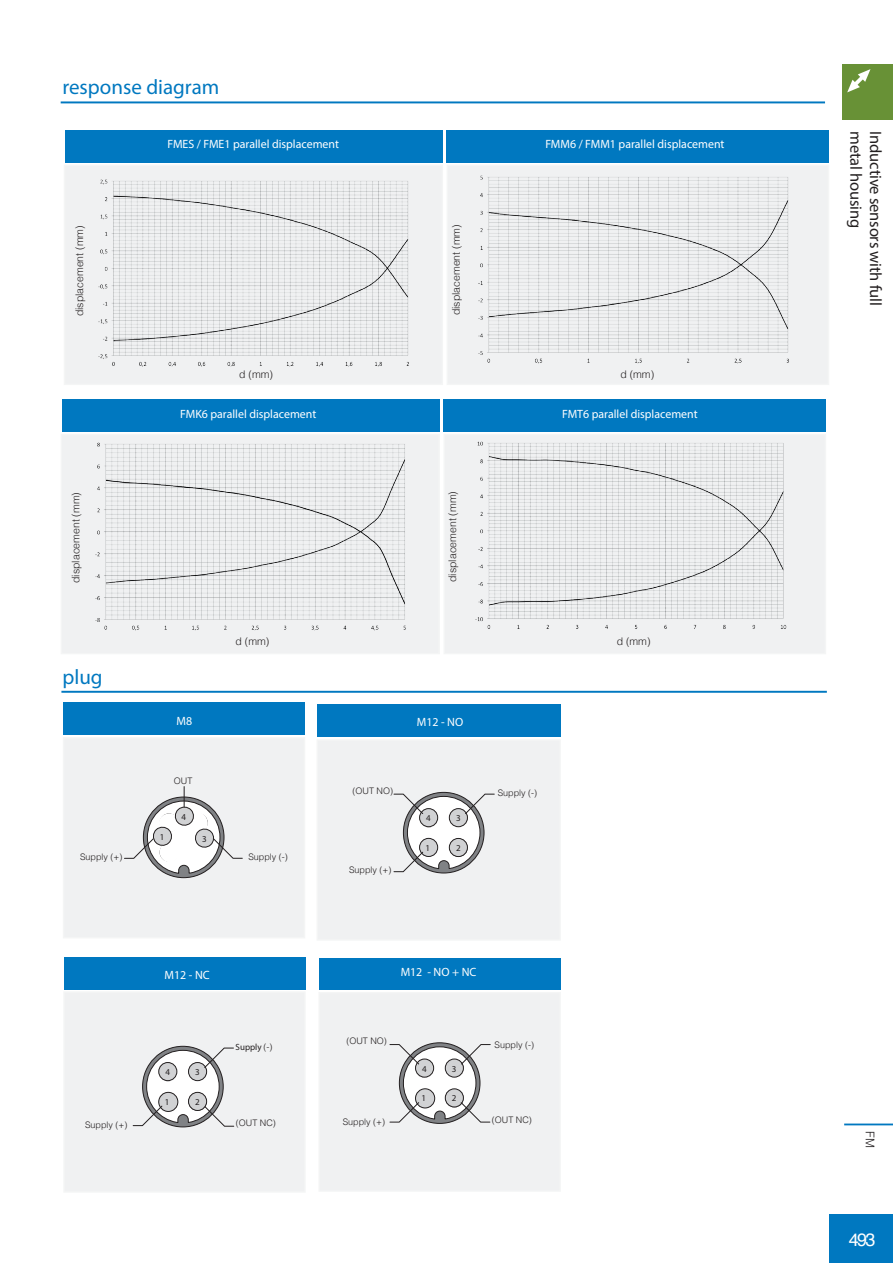
<style>
.page{position:relative;width:893px;height:1263px;background:#fff}
.page>*{position:absolute;margin:0;border:0;box-sizing:border-box;transform-origin:0 0}
.t1{font:21px "Myriad Pro";color:#0078c0}
.t2{font:18px "Helvetica";color:#fff}
.t3{font:16.5px "Myriad Pro";letter-spacing:-.01em;color:#231f20}
.t4{font:12px "Myriad Pro";color:#fff}
.t5{font:300 12px "Helvetica";color:#231f20}
.t6{font:700 11.55px "Helvetica";color:#231f20}
.t7{font:300 10.5px "Helvetica";color:#231f20}
.t8{font:300 9px "Helvetica";color:#231f20}
.t9{font:9px "Myriad Pro";color:#231f20}
.s1{font-family:"Helvetica";font-weight:300}
</style>
<div class="page">
<div style="left:446px;top:130px;width:383px;height:32px;background:#0078c0"></div>
<div style="left:447px;top:165px;width:382px;height:220px;background:#f0f1f2"></div>
<div style="left:65px;top:130px;width:378px;height:32px;background:#0078c0"></div>
<div style="left:64px;top:165px;width:379px;height:220px;background:#f0f1f2"></div>
<div style="left:63px;top:703px;width:242px;height:32px;background:#0078c0"></div>
<div style="left:63px;top:737px;width:242px;height:201px;background:#f0f1f2"></div>
<hr style="left:61px;top:691px;width:766px;height:2px;background:#0078c0">
<img style="left:98px;top:179px;width:311px;height:188px">
<div style="left:317px;top:705px;width:244px;height:32px;background:#0078c0"></div>
<div style="left:317px;top:739px;width:244px;height:202px;background:#f0f1f2"></div>
<div style="left:64px;top:958px;width:242px;height:32px;background:#0078c0"></div>
<div style="left:63px;top:991px;width:243px;height:201px;background:#f0f1f2"></div>
<svg style="left:393px;top:794px;width:102px;height:78px"></svg>
<svg style="left:133px;top:1047px;width:101px;height:80px"></svg>
<div style="left:319px;top:958px;width:242px;height:32px;background:#0078c0"></div>
<div style="left:318px;top:992px;width:243px;height:200px;background:#f0f1f2"></div>
<svg style="left:389px;top:1044px;width:102px;height:78px"></svg>
<img style="left:478px;top:175px;width:311px;height:189px">
<div style="left:443px;top:399px;width:383px;height:33px;background:#0078c0"></div>
<div style="left:443px;top:434px;width:383px;height:220px;background:#f0f1f2"></div>
<div style="left:62px;top:399px;width:378px;height:33px;background:#0078c0"></div>
<div style="left:61px;top:434px;width:379px;height:220px;background:#f0f1f2"></div>
<img style="left:95px;top:442px;width:311px;height:189px">
<img style="left:475px;top:441px;width:312px;height:188px">
<hr style="left:61px;top:101px;width:764px;height:2px;background:#0078c0">
<div style="left:842px;top:64px;width:51px;height:55px;background:#689136"></div>
<svg style="left:847px;top:69px;width:23px;height:23px"></svg>
<div style="left:829px;top:1214px;width:64px;height:49px;background:#0078c0"></div>
<hr style="left:844px;top:1123px;width:49px;height:2px;background:#0078c0">
<svg style="left:124px;top:786px;width:119px;height:88px"></svg>
<h1 class="t1" style="left:62px;top:74px;width:158px">response diagram</h1>
<p class="t7" style="left:73px;top:316px;width:93px;rotate:-90deg">displacement (mm)</p>
<p class="t7" style="left:69px;top:583px;width:93px;rotate:-90deg">displacement (mm)</p>
<h1 class="t1" style="left:62px;top:664px;width:42px">plug</h1>
<p class="t4" style="left:168px;top:137px;width:173px">FMES / FME1 parallel displacement</p>
<p class="t4" style="left:545px;top:137px;width:181px">FMM6 / FMM1 parallel displacement</p>
<p class="t7" style="left:239px;top:368px;width:35px">d (mm)</p>
<p class="t7" style="left:450px;top:315px;width:93px;rotate:-90deg">displacement (mm)</p>
<p class="t7" style="left:620px;top:368px;width:35px">d (mm)</p>
<p class="t4" style="left:180px;top:406px;width:138px">FMK6 parallel displacement</p>
<p class="t4" style="left:562px;top:407px;width:137px">FMT6 parallel displacement</p>
<p class="t4" style="left:176px;top:713px;width:17px">M8</p>
<p class="t8" style="left:174px;top:775px;width:20px">OUT</p>
<p class="t7" style="left:236px;top:635px;width:35px">d (mm)</p>
<p class="t7" style="left:446px;top:582px;width:93px;rotate:-90deg">displacement (mm)</p>
<p class="t8" style="left:353px;top:785px;width:42px">(OUT NO)</p>
<p class="t4" style="left:417px;top:714px;width:48px">M12 - NO</p>
<p class="t8" style="left:498px;top:787px;width:41px">Supply (-)</p>
<p class="t7" style="left:617px;top:635px;width:35px">d (mm)</p>
<p class="t8" style="left:80px;top:851px;width:44px">Supply (+)</p>
<p class="t8" style="left:248px;top:851px;width:41px">Supply (-)</p>
<p class="t6" style="left:425px;top:808px;width:8px">4</p>
<p class="t6" style="left:456px;top:808px;width:8px">3</p>
<p class="t6" style="left:426px;top:838px;width:8px">1</p>
<p class="t6" style="left:456px;top:838px;width:8px">2</p>
<p class="t9" style="left:426px;top:813px;width:6px">4</p>
<p class="t9" style="left:426px;top:842px;width:6px">1</p>
<p class="t8" style="left:349px;top:864px;width:44px">Supply (+)</p>
<p class="t4" style="left:165px;top:967px;width:47px">M12 - NC</p>
<p class="t4" style="left:401px;top:965px;width:77px">M12 - NO + NC</p>
<p class="t9" style="left:236px;top:1041px;width:38px">Supply <span class="s1">(-)</span></p>
<p class="t8" style="left:346px;top:1035px;width:42px">(OUT NO)</p>
<p class="t8" style="left:495px;top:1039px;width:41px">Supply (-)</p>
<p class="t6" style="left:165px;top:1062px;width:8px">4</p>
<p class="t6" style="left:195px;top:1062px;width:8px">3</p>
<p class="t6" style="left:166px;top:1092px;width:8px">1</p>
<p class="t6" style="left:195px;top:1092px;width:8px">2</p>
<p class="t9" style="left:165px;top:1066px;width:6px">4</p>
<p class="t9" style="left:165px;top:1096px;width:6px">1</p>
<p class="t6" style="left:421px;top:1059px;width:8px">4</p>
<p class="t6" style="left:452px;top:1059px;width:8px">3</p>
<p class="t6" style="left:422px;top:1089px;width:8px">1</p>
<p class="t6" style="left:452px;top:1088px;width:8px">2</p>
<p class="t9" style="left:422px;top:1063px;width:6px">4</p>
<p class="t9" style="left:422px;top:1093px;width:6px">1</p>
<p class="t8" style="left:85px;top:1120px;width:44px">Supply (+)</p>
<p class="t8" style="left:236px;top:1117px;width:41px">(OUT NC)</p>
<p class="t8" style="left:343px;top:1116px;width:44px">Supply (+)</p>
<p class="t8" style="left:492px;top:1114px;width:41px">(OUT NC)</p>
<h3 class="t3" style="left:866px;top:131px;width:98px;rotate:90deg">metal housing</h3>
<h3 class="t3" style="left:886px;top:131px;width:176px;rotate:90deg">Inductive sensors with full</h3>
<p class="t5" style="left:878px;top:1131px;width:18px;rotate:90deg">FM</p>
<h2 class="t2" style="left:849px;top:1225px;width:28px">493</h2>
</div>
